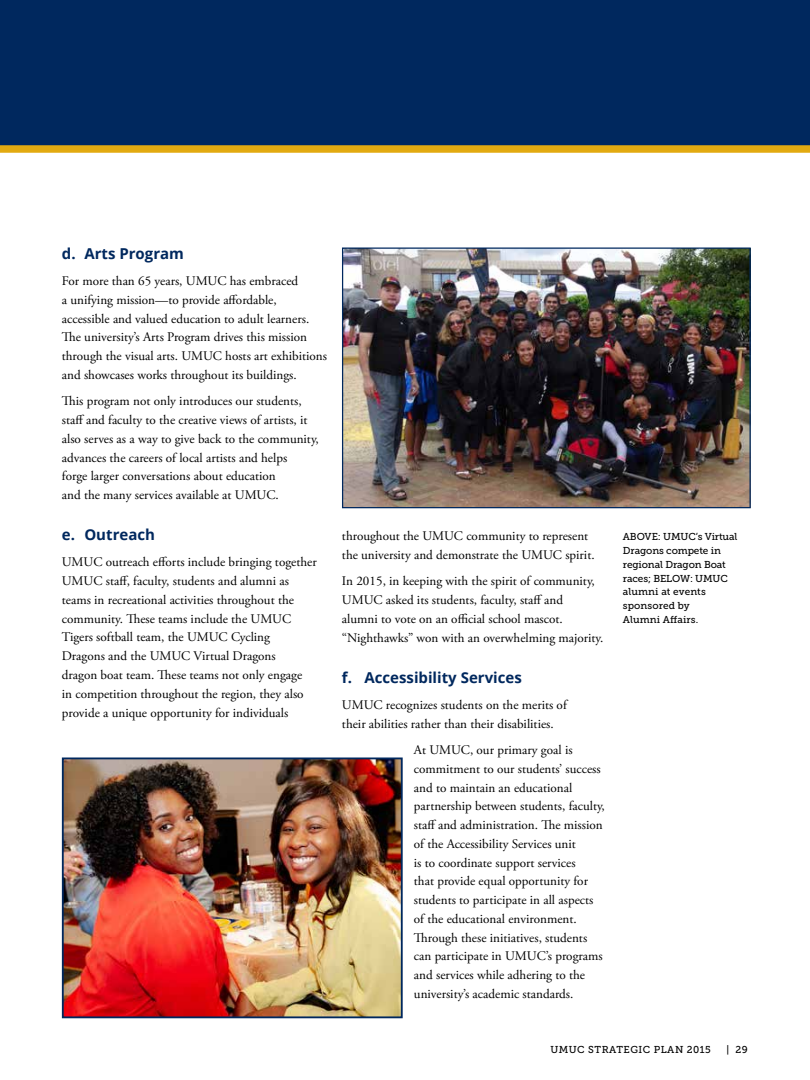
<style>
.page{position:relative;width:810px;height:1080px;background:#fff}
.page>*{position:absolute;margin:0;border:0;box-sizing:border-box;transform-origin:0 0}
.t1{font:700 15px "Open Sans";color:#00285e}
.t2{font:13.12px/18.8px "Adobe Garamond Pro";color:#000}
.t3{font:10px/13.8px "Museo Slab 500";letter-spacing:-.01em;color:#000}
.t4{font:10px "Museo Slab 500";letter-spacing:.05em;color:#000}
</style>
<div class="page">
<div style="left:0;top:0;width:810px;height:152px;background:#00285e"></div>
<div style="left:0;top:145px;width:810px;height:8px;background:#e2aa10"></div>
<img style="left:65px;top:761px;width:335px;height:254px">
<div style="left:62px;top:758px;width:341px;height:260px;border:2px solid #00285e"></div>
<img style="left:344px;top:250px;width:405px;height:256px">
<div style="left:342px;top:248px;width:409px;height:260px;border:1px solid #00285e"></div>
<h3 class="t1" style="left:62px;top:243px;width:124px">d. Arts Program</h3>
<p class="t2" style="left:62px;top:272px;width:267px">For more than 65 years, UMUC has embraced<br>a unifying mission—to provide affordable, accessible and valued education to adult learners.<br>The university’s Arts Program drives this mission through the visual arts. UMUC hosts art exhibitions and showcases works throughout its buildings.</p>
<p class="t2" style="left:62px;top:392px;width:259px">This program not only introduces our students, staff and faculty to the creative views of artists, it also serves as a way to give back to the community, advances the careers of local artists and helps<br>forge larger conversations about education<br>and the many services available at UMUC.</p>
<h3 class="t1" style="left:62px;top:524px;width:95px">e. Outreach</h3>
<p class="t2" style="left:62px;top:553px;width:256px">UMUC outreach efforts include bringing together UMUC staff, faculty, students and alumni as teams in recreational activities throughout the community. These teams include the UMUC Tigers softball team, the UMUC Cycling<br>Dragons and the UMUC Virtual Dragons<br>dragon boat team. These teams not only engage<br>in competition throughout the region, they also provide a unique opportunity for individuals</p>
<p class="t2" style="left:342px;top:527px;width:254px">throughout the UMUC community to represent the university and demonstrate the UMUC spirit.</p>
<p class="t2" style="left:342px;top:572px;width:263px">In 2015, in keeping with the spirit of community, UMUC asked its students, faculty, staff and<br>alumni to vote on an official school mascot. “Nighthawks” won with an overwhelming majority.</p>
<h3 class="t1" style="left:342px;top:667px;width:181px">f. Accessibility Services</h3>
<p class="t2" style="left:342px;top:696px;width:226px">UMUC recognizes students on the merits of their abilities rather than their disabilities.</p>
<p class="t2" style="left:414px;top:741px;width:192px">At UMUC, our primary goal is commitment to our students’ success and to maintain an educational partnership between students, faculty, staff and administration. The mission of the Accessibility Services unit<br>is to coordinate support services<br>that provide equal opportunity for students to participate in all aspects of the educational environment.<br>Through these initiatives, students can participate in UMUC’s programs and services while adhering to the university’s academic standards.</p>
<p class="t3" style="left:623px;top:530px;width:116px">ABOVE: UMUC’s Virtual<br>Dragons compete in regional Dragon Boat races; BELOW: UMUC alumni at events sponsored by<br>Alumni Affairs.</p>
<p class="t4" style="left:550px;top:1044px;width:162px">UMUC STRATEGIC PLAN 2015</p>
<p class="t3" style="left:726px;top:1043px;width:23px">| 29</p>
</div>
